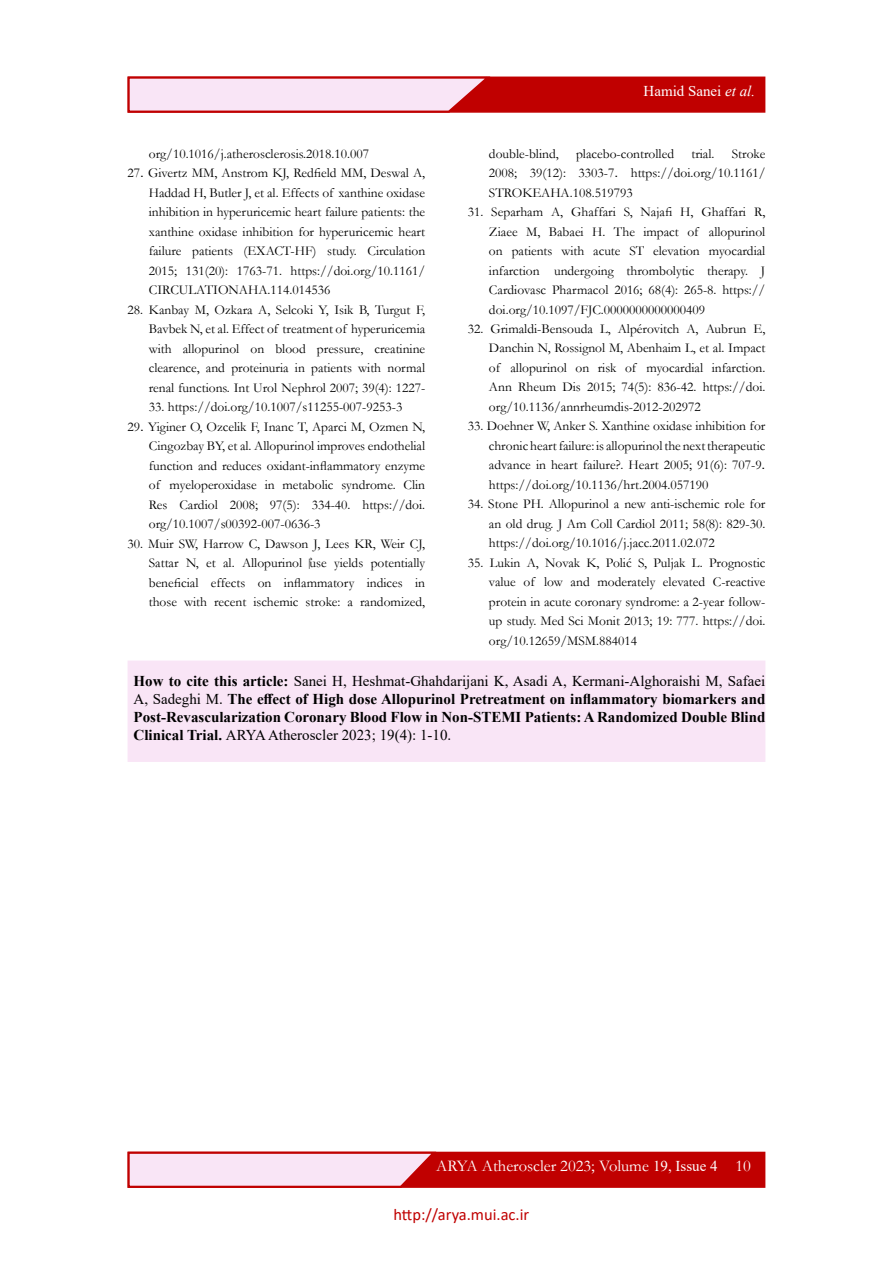
<style>
.page{position:relative;width:893px;height:1263px;background:#fff}
.page>*{position:absolute;margin:0;border:0;box-sizing:border-box;transform-origin:0 0}
.t1{font:16.5px "Garamond";color:#fff}
.t2{font:16.5px "Calibri";color:#c00000}
.t3{font:700 15px/18px "Times New Roman";color:#000;text-align:justify}
.t4{font:15px "Times New Roman";color:#fff}
.t5{font:13.5px/19.5px "Garamond";color:#000;text-align:justify}
.s1{font-style:italic}
.s2{font-family:"Arial"}
.s3{font-weight:400}
.s4{font-family:"Times New Roman";font-size:15px}
</style>
<div class="page">
<div style="left:128px;top:1152px;width:637px;height:36px;background:#c00000;border:1px solid #c00000"></div>
<svg style="left:127px;top:1151px;width:312px;height:37px;background:#edb8c6"></svg>
<div style="left:128px;top:77px;width:637px;height:36px;background:#c00000;border:1px solid #c00000"></div>
<svg style="left:127px;top:76px;width:366px;height:37px;background:#eeb9c7"></svg>
<div style="left:128px;top:660px;width:637px;height:102px;background:#f9e5f6;border:2px solid #f9e5f6"></div>
<p class="t4" style="left:644px;top:80px;width:113px">Hamid Sanei <span class="s1">et al.</span></p>
<p class="t5" style="left:149px;top:143px;width:222px">org/10.1016/j.atherosclerosis.2018.10.007</p>
<p class="t5" style="left:149px;top:163px;width:278px;text-indent:-21px">27<span class="s2">.</span> Givertz MM, Anstrom KJ, Redfield MM, Deswal A, Haddad H, Butler J, et al. Effects of xanthine oxidase inhibition in hyperuricemic heart failure patients: the xanthine oxidase inhibition for hyperuricemic heart failure patients (EXACT-HF) study. Circulation 2015; 131(20): 1763-71. https://doi.org/10.1161/ CIRCULATIONAHA.114.014536</p>
<p class="t5" style="left:149px;top:299px;width:278px;text-indent:-21px">28. Kanbay M, Ozkara A, Selcoki Y, Isik B, Turgut F, Bavbek N, et al. Effect of treatment of hyperuricemia with allopurinol on blood pressure, creatinine clearence, and proteinuria in patients with normal renal functions. Int Urol Nephrol 2007; 39(4): 1227-</p>
<p class="t5" style="left:149px;top:397px;width:255px">33. https://doi.org/10.1007/s11255-007-9253-3</p>
<p class="t5" style="left:149px;top:416px;width:278px;text-indent:-21px">29<span class="s2">.</span> Yiginer O, Ozcelik F, Inanc T, Aparci M, Ozmen N, Cingozbay BY, et al. Allopurinol improves endothelial function and reduces oxidant-inflammatory enzyme of myeloperoxidase in metabolic syndrome. Clin Res Cardiol 2008; 97(5): 334-40. https://doi. org/10.1007/s00392-007-0636-3</p>
<p class="t5" style="left:149px;top:533px;width:278px;text-indent:-21px">30. Muir SW, Harrow C, Dawson J, Lees KR, Weir CJ, Sattar N, et al. Allopurinol use yields potentially beneficial effects on inflammatory indices in those with recent ischemic stroke: a randomized,</p>
<p class="t5" style="left:489px;top:143px;width:71px">double-blind,</p>
<p class="t5" style="left:576px;top:143px;width:99px">placebo-controlled</p>
<p class="t5" style="left:691px;top:143px;width:25px">trial.</p>
<p class="t5" style="left:489px;top:143px;width:278px;text-indent:243px">Stroke 2008; 39(12): 3303-7<span class="s2">.</span> https://doi.org/10.1161/ STROKEAHA.108.519793</p>
<p class="t5" style="left:489px;top:202px;width:278px;text-indent:-21px">31. Separham A, Ghaffari S, Najafi H, Ghaffari R, Ziaee M, Babaei H. The impact of allopurinol on patients with acute ST elevation myocardial infarction undergoing thrombolytic therapy. J Cardiovasc Pharmacol 2016; 68(4): 265-8. https:// doi.org/10.1097/FJC.0000000000000409</p>
<p class="t5" style="left:489px;top:319px;width:278px;text-indent:-21px">32. Grimaldi-Bensouda L, Alpérovitch A, Aubrun E, Danchin N, Rossignol M, Abenhaim L, et al. Impact of allopurinol on risk of myocardial infarction.<br>Ann Rheum Dis 2015; 74(5): 836-42. https://doi. org/10.1136/annrheumdis-2012-202972</p>
<p class="t5" style="left:489px;top:416px;width:278px;text-indent:-21px">33. Doehner W, Anker S. Xanthine oxidase inhibition for chronic heart failure: is allopurinol the next therapeutic advance in heart failure?. Heart 2005; 91(6): 707-9<span class="s2">. </span>https://doi.org/10.1136/hrt.2004.057190</p>
<p class="t5" style="left:489px;top:494px;width:278px;text-indent:-21px">34. Stone PH. Allopurinol a new anti-ischemic role for an old drug. J Am Coll Cardiol 2011; 58(8): 829-30. https://doi.org/10.1016/j.jacc.2011.02.072</p>
<p class="t5" style="left:489px;top:553px;width:278px;text-indent:-21px">35. Lukin A, Novak K, Polić S, Puljak L. Prognostic value of low and moderately elevated C-reactive protein in acute coronary syndrome: a 2-year follow&shy;up study. Med Sci Monit 2013; 19: 777. https://doi. org/10.12659/MSM.884014</p>
<p class="t3" style="left:134px;top:671px;width:633px">How to cite this article: <span class="s3">Sanei H, Heshmat-Ghahdarijani K, Asadi A, Kermani-Alghoraishi M, Safaei A, Sadeghi M.</span> The effect of High dose Allopurinol Pretreatment on inflammatory biomarkers and Post-Revascularization Coronary Blood Flow in Non-STEMI Patients: A Randomized Double Blind Clinical Trial. <span class="s3">ARYA Atheroscler 2023; 19(4): 1-10.</span></p>
<p class="t1" style="left:436px;top:1155px;width:316px">ARYA Atheroscler 2023; Volume <span class="s4">19, Issue 4</span> 10</p>
<p class="t2" style="left:393px;top:1202px;width:137px">http://arya.mui.ac.ir</p>
</div>
